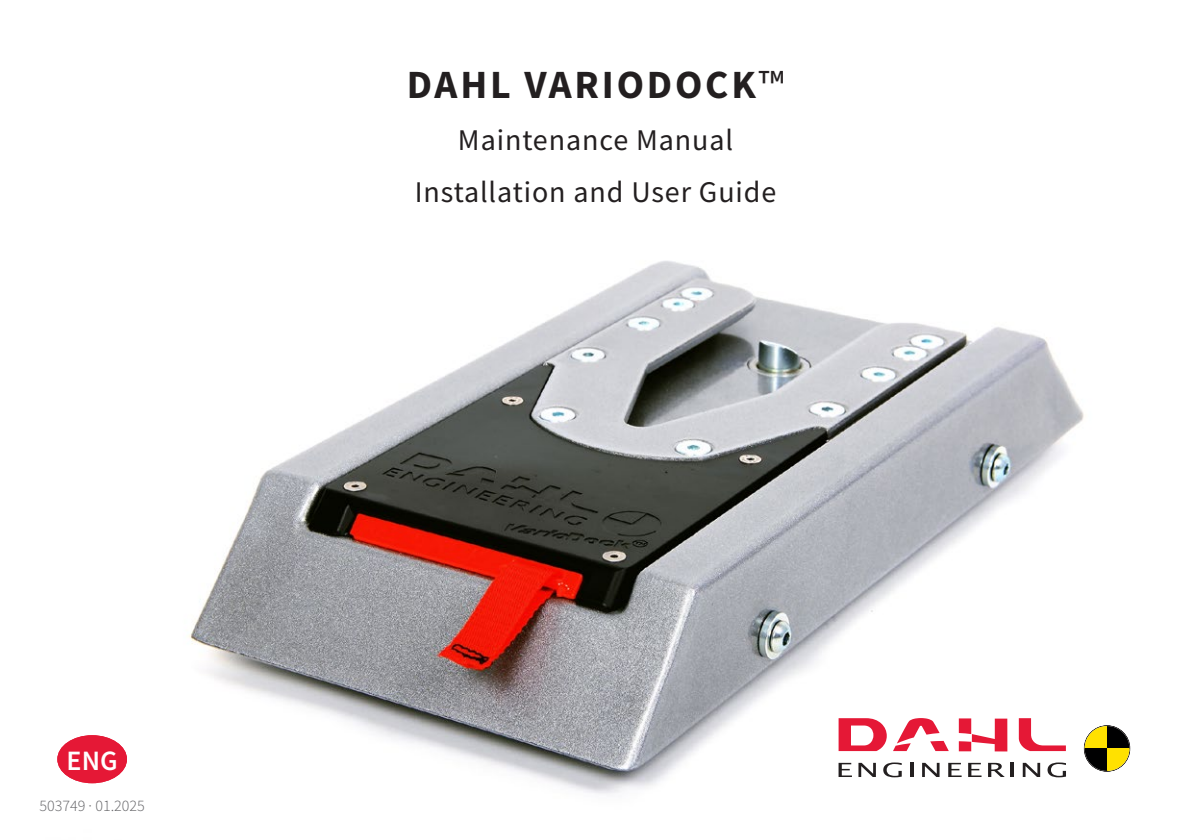
<style>
.page{position:relative;width:1191px;height:840px;background:#fff}
.page>*{position:absolute;margin:0;border:0;box-sizing:border-box;transform-origin:0 0}
.t1{font:700 40px "Source Sans Pro";letter-spacing:.07em;color:#231f20}
.t2{font:30px "Source Sans Pro";letter-spacing:.03em;color:#231f20}
.Overskrift{font:600 28px "Source Sans Pro";color:#fff}
.t3{font:300 16px "Source Sans Pro";color:#636366}
.s1{font-weight:400}
</style>
<div class="page">
<img style="left:57px;top:261px;width:1074px;height:533px">
<svg style="left:1084px;top:725px;width:23px;height:23px"></svg>
<svg style="left:1107px;top:725px;width:22px;height:23px"></svg>
<svg style="left:1084px;top:748px;width:23px;height:22px"></svg>
<svg style="left:1107px;top:748px;width:22px;height:22px"></svg>
<svg style="left:838px;top:762px;width:14px;height:14px"></svg>
<svg style="left:858px;top:762px;width:18px;height:14px"></svg>
<svg style="left:883px;top:762px;width:18px;height:14px"></svg>
<hr style="left:910px;top:762px;width:3px;height:14px;background:#231f20">
<svg style="left:922px;top:762px;width:17px;height:14px"></svg>
<svg style="left:948px;top:762px;width:13px;height:14px"></svg>
<svg style="left:968px;top:762px;width:13px;height:14px"></svg>
<svg style="left:988px;top:762px;width:16px;height:14px"></svg>
<hr style="left:1010px;top:762px;width:4px;height:14px;background:#231f20">
<svg style="left:1022px;top:762px;width:18px;height:14px"></svg>
<svg style="left:1047px;top:762px;width:19px;height:14px"></svg>
<svg style="left:838px;top:717px;width:48px;height:33px"></svg>
<svg style="left:1018px;top:717px;width:48px;height:33px"></svg>
<svg style="left:958px;top:718px;width:49px;height:33px"></svg>
<svg style="left:893px;top:717px;width:55px;height:33px"></svg>
<div style="left:57px;top:734px;width:70px;height:48px;background:#e51836;border-radius:50%"></div>
<p class="Overskrift" style="left:67px;top:741px;width:53px">ENG</p>
<p class="t3" style="left:39px;top:795px;width:107px">503749 · 01.2025</p>
<p class="t1" style="left:407px;top:58px;width:379px">DAHL VARIODOCK<span class="s1">™</span></p>
<p class="t2" style="left:458px;top:121px;width:276px">Maintenance Manual</p>
<p class="t2" style="left:415px;top:173px;width:363px">Installation and User Guide</p>
</div>
